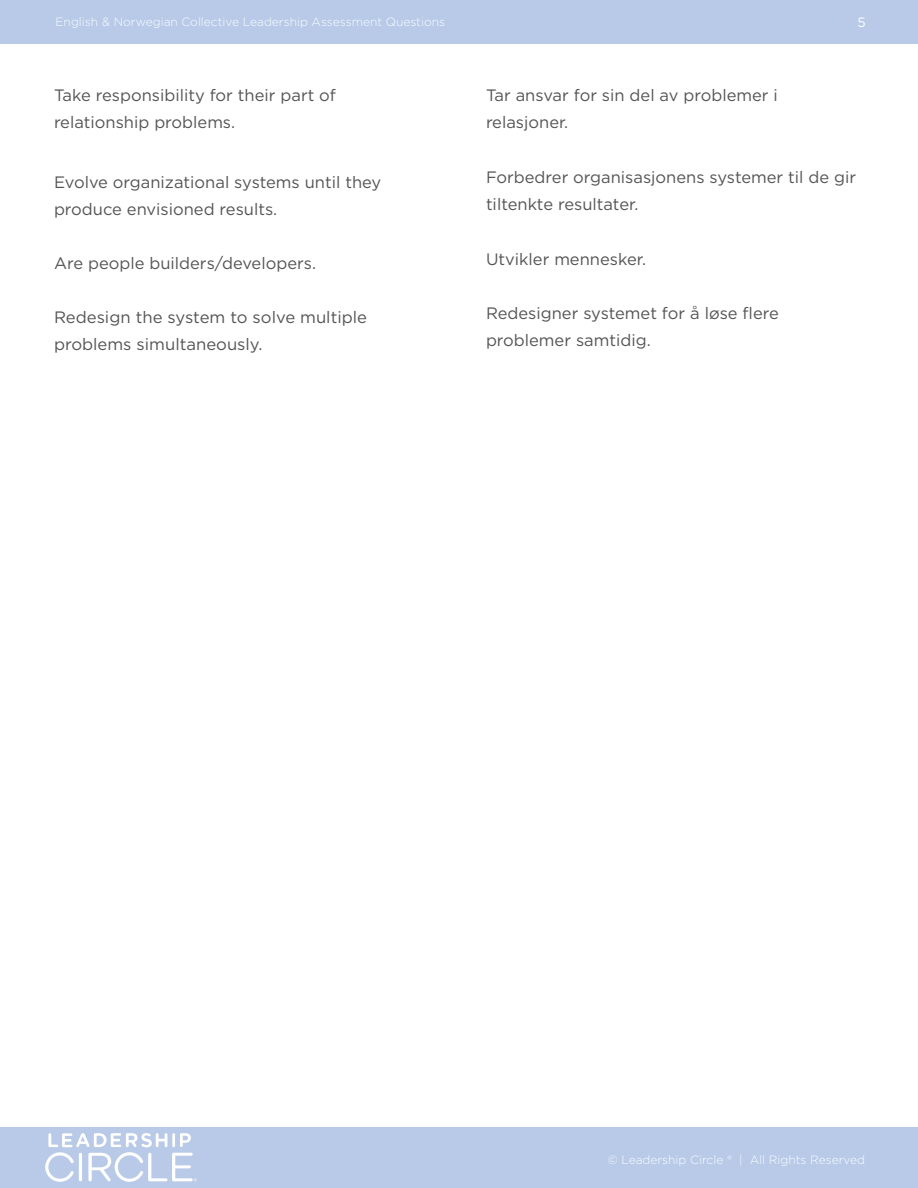
<style>
.page{position:relative;width:918px;height:1188px;background:#fff}
.page>*{position:absolute;margin:0;border:0;box-sizing:border-box;transform-origin:0 0}
.t1{font:16.5px/27px "Gotham";color:#545454}
.t2{font:13.5px "Gotham";color:#fff}
.t3{font:300 12px "Gotham";color:#fafeff}
</style>
<div class="page">
<div style="left:0;top:1127px;width:918px;height:61px;background:#b8cae8"></div>
<div style="left:0;top:0;width:918px;height:44px;background:#b8cae8"></div>
<svg style="left:45px;top:1133px;width:152px;height:49px"></svg>
<p class="t3" style="left:56px;top:14px;width:391px">English &amp; Norwegian Collective Leadership Assessment Questions</p>
<p class="t2" style="left:857px;top:14px;width:10px">5</p>
<p class="t1" style="left:54px;top:81px;width:284px">Take responsibility for their part of relationship problems.</p>
<p class="t1" style="left:54px;top:168px;width:329px">Evolve organizational systems until they produce envisioned results.</p>
<p class="t1" style="left:54px;top:249px;width:264px">Are people builders/developers.</p>
<p class="t1" style="left:54px;top:303px;width:315px">Redesign the system to solve multiple problems simultaneously.</p>
<p class="t1" style="left:486px;top:81px;width:293px">Tar ansvar for sin del av problemer i relasjoner.</p>
<p class="t1" style="left:486px;top:163px;width:372px">Forbedrer organisasjonens systemer til de gir tiltenkte resultater.</p>
<p class="t1" style="left:486px;top:245px;width:162px">Utvikler mennesker.</p>
<p class="t1" style="left:486px;top:300px;width:294px">Redesigner systemet for å løse flere problemer samtidig.</p>
<p class="t3" style="left:608px;top:1153px;width:259px">© Leadership Circle ® | All Rights Reserved</p>
</div>
